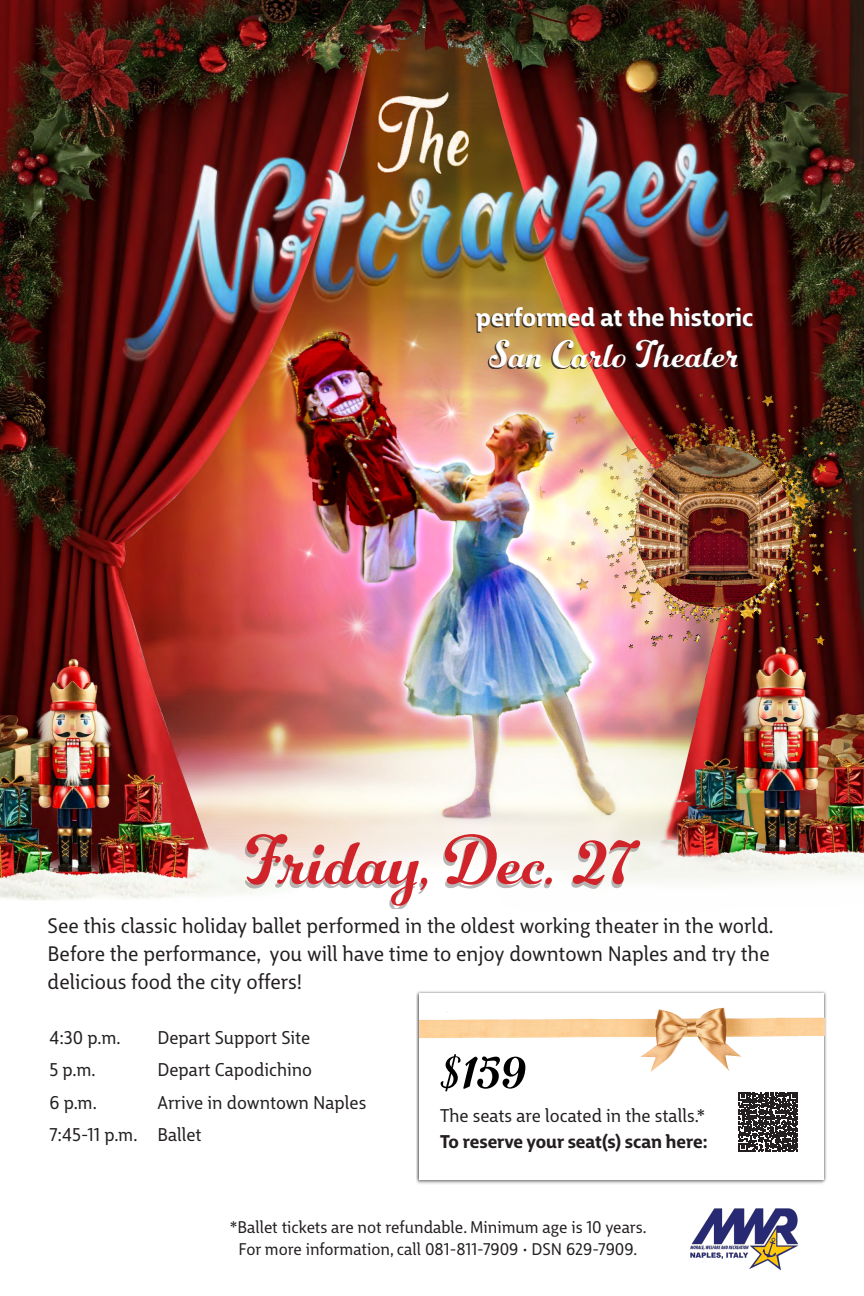
<style>
.page{position:relative;width:864px;height:1296px;background:#fff}
.page>*{position:absolute;margin:0;border:0;box-sizing:border-box;transform-origin:0 0}
.t1{font:72.75px "Number Five Smooth";letter-spacing:.01em;color:#d1232a}
.t2{font:52.75px "Number Five Smooth";color:#000}
.t3{font:39.8px "Number Five Smooth";letter-spacing:.01em;color:#fff}
.t4{font:700 24.4px "Big City Grotesque Pro";color:#fff}
.t5{font:20.5px/28px "Big City Grotesque Pro";color:#231f20}
.t6{font:18px "Big City Grotesque Pro";color:#231f20}
.t7{font:700 18px "Big City Grotesque Pro";color:#231f20}
.t8{font:16.5px "Big City Grotesque Pro";color:#231f20}
.s1{font-size:40.8px}
</style>
<div class="page">
<img style="left:0;top:0;width:864px;height:900px">
<img style="left:540px;top:376px;width:324px;height:291px">
<img style="left:635px;top:446px;width:158px;height:161px">
<div style="left:475px;top:309px;width:276px;height:60px;background:#231f20;opacity:.82"></div>
<img style="left:106px;top:76px;width:625px;height:307px">
<img style="left:109px;top:113px;width:624px;height:262px">
<div style="left:245px;top:838px;width:394px;height:71px;background:#231f20;opacity:.32"></div>
<img style="left:690px;top:1208px;width:109px;height:63px">
<div style="left:416px;top:990px;width:411px;height:193px;background:#231f20;opacity:.75"></div>
<div style="left:419px;top:994px;width:405px;height:186px;background:#fff"></div>
<img style="left:419px;top:1004px;width:406px;height:75px">
<svg style="left:739px;top:1092px;width:59px;height:59px"></svg>
<p class="t4" style="left:476px;top:297px;width:279px">performed at the historic</p>
<p class="t3" style="left:489px;top:330px;width:252px">San Carlo Theate<span class="s1">r</span></p>
<p class="t1" style="left:247px;top:816px;width:395px">Friday, Dec. 27</p>
<p class="t5" style="left:48px;top:911px;width:727px">See this classic holiday ballet performed in the oldest working theater in the world.</p>
<p class="t5" style="left:48px;top:939px;width:724px">Before the performance, you will have time to enjoy downtown Naples and try the delicious food the city offers!</p>
<p class="t6" style="left:50px;top:1023px;width:73px">4:30 p.m.</p>
<p class="t6" style="left:158px;top:1023px;width:154px">Depart Support Site</p>
<p class="t6" style="left:50px;top:1056px;width:48px">5 p.m.</p>
<p class="t6" style="left:158px;top:1056px;width:156px">Depart Capodichino</p>
<p class="t6" style="left:50px;top:1088px;width:49px">6 p.m.</p>
<p class="t6" style="left:158px;top:1088px;width:210px">Arrive in downtown Naples</p>
<p class="t6" style="left:50px;top:1121px;width:154px">7:45-11 p.m. Ballet</p>
<p class="t2" style="left:440px;top:1039px;width:88px">$159</p>
<p class="t6" style="left:440px;top:1101px;width:267px">The seats are located in the stalls.*</p>
<p class="t7" style="left:440px;top:1126px;width:269px">To reserve your seat(s) scan here:</p>
<p class="t8" style="left:230px;top:1214px;width:419px">*Ballet tickets are not refundable. Minimum age is 10 years.</p>
<p class="t8" style="left:238px;top:1237px;width:400px">For more information, call 081-811-7909 • DSN 629-7909.</p>
</div>
